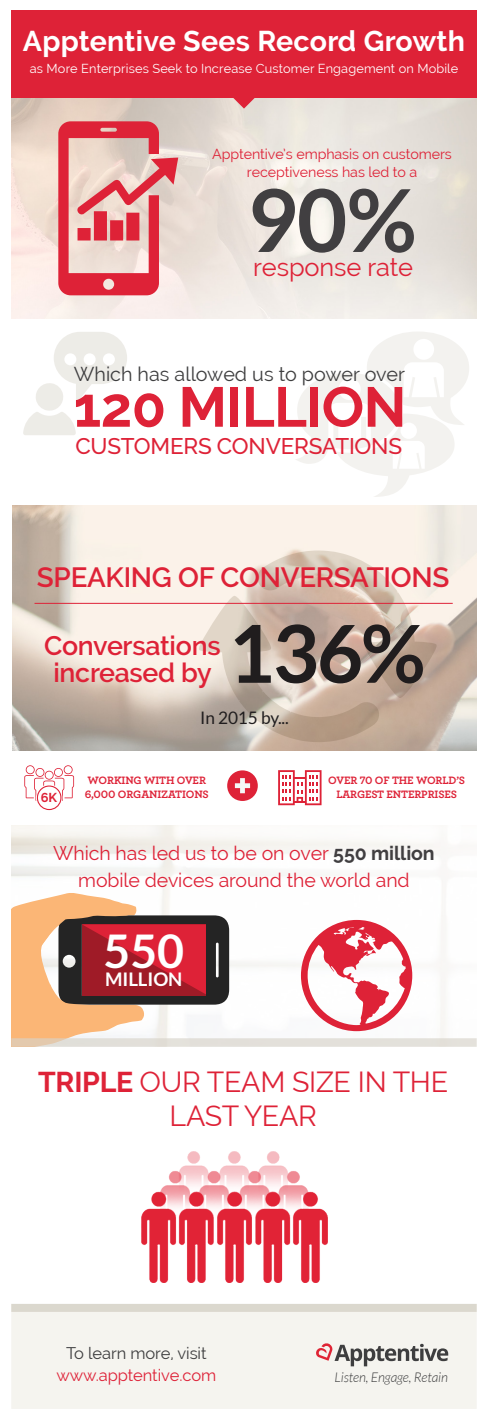
<style>
.page{position:relative;width:488px;height:1420px;background:#fff}
.page>*{position:absolute;margin:0;border:0;box-sizing:border-box;transform-origin:0 0}
.t1{font:700 86.78px "Lato";color:#413f41}
.t2{font:700 79.88px "Lato";color:#201d1e}
.t3{font:700 56.03px "Raleway";letter-spacing:-.01em;color:#de2237}
.t4{font:700 46.5px "Lato";color:#fff}
.t5{font:28.5px/33.8px "Raleway";letter-spacing:-.01em;color:#de2237;text-align:center}
.t6{font:700 28.5px "Raleway";letter-spacing:.01em;color:#fff}
.t7{font:600 27.75px "Raleway";letter-spacing:-.01em;color:#de2237}
.t8{font:600 26.7px/26.6px "Raleway";letter-spacing:-.01em;color:#de2237;text-align:center}
.t9{font:25.42px "Raleway";letter-spacing:-.005em;color:#de2237}
.t10{font:500 22.5px "Raleway";letter-spacing:-.01em;color:#de2237}
.t11{font:19.73px "Raleway";color:#3e3e3f}
.t12{font:19.5px/27px "Raleway";letter-spacing:-.005em;color:#de2237;text-align:center}
.t13{font:700 18.75px "Lato";letter-spacing:-.005em;color:#fff}
.t14{font:17.25px "Lato";letter-spacing:-.005em;color:#201d1e}
.t15{font:16.5px "Raleway";letter-spacing:-.005em;color:#de2238}
.t16{font:16.5px "Raleway";letter-spacing:-.005em;color:#3e3e3f}
.t17{font:14.25px/17.5px "Raleway";letter-spacing:-.005em;color:#de2237;text-align:center}
.t18{font:italic 300 13.5px "Lato";letter-spacing:-.01em;color:#3e3e3f}
.t19{font:700 12.9px "Raleway";color:#de2237}
.t20{font:12.75px "Raleway";letter-spacing:.01em;color:#fff}
.t21{font:700 11.25px/13.5px "Archer";letter-spacing:-.01em;color:#de2237}
.s1{font-weight:700;color:#413f41}
.s2{font-weight:700}
</style>
<div class="page">
<div style="left:11px;top:1312px;width:465px;height:97px;background:#f5f4ef"></div>
<img style="left:13px;top:506px;width:463px;height:244px">
<svg style="left:316px;top:1343px;width:132px;height:23px"></svg>
<div style="left:11px;top:1304px;width:465px;height:8px;background:#dbd8ce"></div>
<svg style="left:199px;top:550px;width:237px;height:192px;background:#d2c0b1"></svg>
<svg style="left:58px;top:121px;width:120px;height:174px;background:#e48d8f"></svg>
<div style="left:11px;top:10px;width:465px;height:88px;background:#de2237"></div>
<svg style="left:232px;top:98px;width:23px;height:11px"></svg>
<hr style="left:34px;top:603px;width:418px;height:1px;background:#de2237">
<svg style="left:296px;top:332px;width:173px;height:165px"></svg>
<svg style="left:23px;top:332px;width:104px;height:103px"></svg>
<svg style="left:11px;top:891px;width:465px;height:156px"></svg>
<svg style="left:24px;top:765px;width:50px;height:45px"></svg>
<div style="left:227px;top:770px;width:31px;height:31px;background:#de2237;border-radius:50%"></div>
<div style="left:235px;top:783px;width:15px;height:5px;background:#f5f7f6"></div>
<div style="left:240px;top:778px;width:5px;height:15px;background:#f5f7f6"></div>
<svg style="left:278px;top:770px;width:43px;height:35px"></svg>
<img style="left:141px;top:1151px;width:186px;height:131px">
<h3 class="t6" style="left:23px;top:24px;width:443px">Apptentive Sees Record Growth</h3>
<p class="t20" style="left:30px;top:61px;width:430px">as More Enterprises Seek to Increase Customer Engagement on Mobile</p>
<p class="t17" style="left:212px;top:146px;width:241px">Apptentive’s emphasis on customers receptiveness has led to a</p>
<h1 class="t1" style="left:247px;top:166px;width:171px">90%</h1>
<h3 class="t9" style="left:253px;top:252px;width:161px">response rate</h3>
<h3 class="t11" style="left:74px;top:362px;width:332px">Which has allowed us to power over</h3>
<h3 class="t3" style="left:73px;top:374px;width:334px">120 MILLION</h3>
<h3 class="t10" style="left:75px;top:433px;width:328px">CUSTOMERS CONVERSATIONS</h3>
<h3 class="t7" style="left:37px;top:561px;width:414px">SPEAKING OF CONVERSATIONS</h3>
<h3 class="t8" style="left:44px;top:633px;width:178px">Conversations increased by</h3>
<h2 class="t2" style="left:228px;top:604px;width:199px">136%</h2>
<h3 class="t14" style="left:200px;top:707px;width:90px">In 2015 by...</h3>
<p class="t19" style="left:41px;top:790px;width:18px">6K</p>
<p class="t21" style="left:85px;top:773px;width:126px">WORKING WITH OVER<br>6,000 ORGANIZATIONS</p>
<p class="t21" style="left:328px;top:773px;width:138px;text-align:center">OVER 70 OF THE WORLD’S<br>LARGEST ENTERPRISES</p>
<h3 class="t12" style="left:53px;top:839px;width:383px">Which has led us to be on over <span class="s1">550 million </span>mobile devices around the world and</h3>
<h3 class="t4" style="left:103px;top:922px;width:82px">550</h3>
<h3 class="t13" style="left:105px;top:968px;width:79px">MILLION</h3>
<h3 class="t5" style="left:38px;top:1065px;width:411px"><span class="s2">TRIPLE</span> OUR TEAM SIZE IN THE<br>LAST YEAR</h3>
<h3 class="t16" style="left:66px;top:1343px;width:142px">To learn more, visit</h3>
<h3 class="t15" style="left:56px;top:1365px;width:161px">www.apptentive.com</h3>
<p class="t18" style="left:334px;top:1369px;width:115px">Listen, Engage, Retain</p>
</div>
